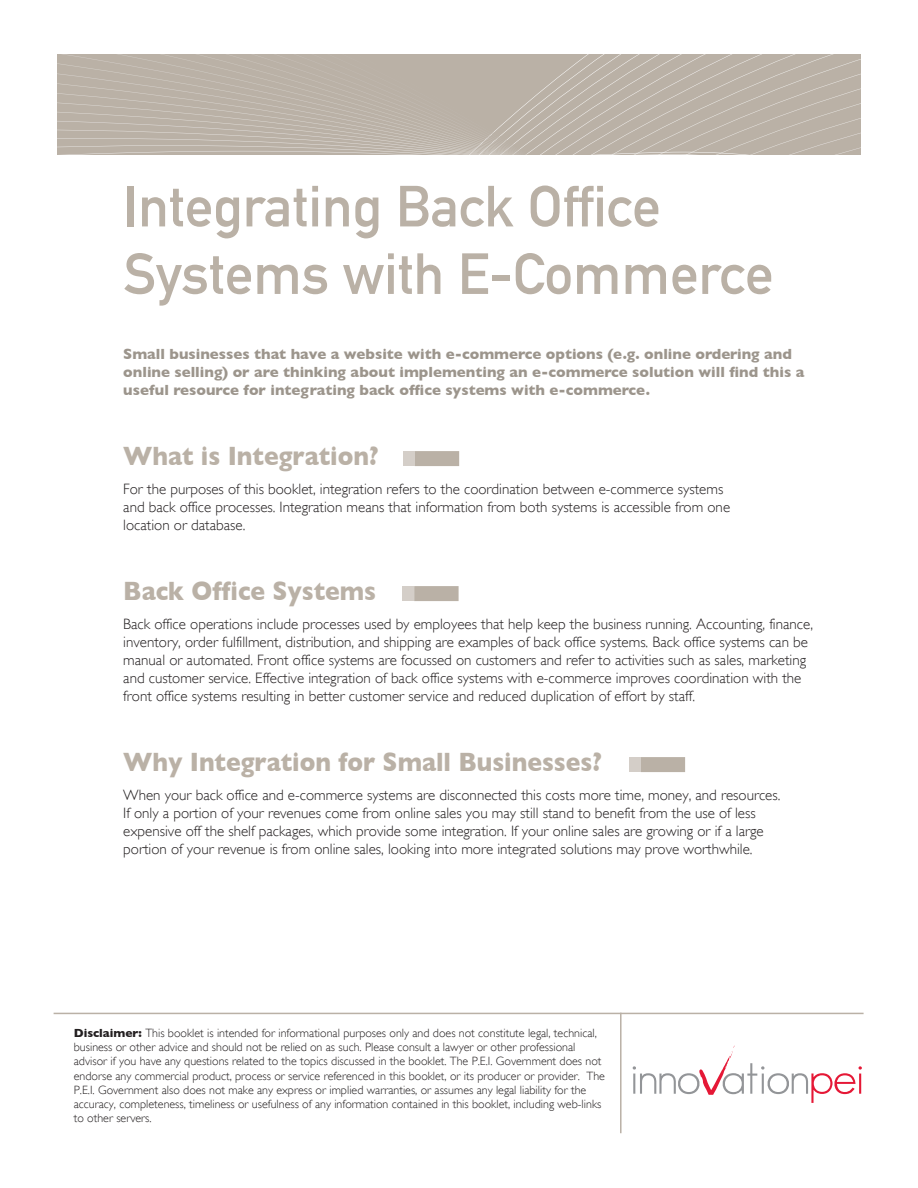
<style>
.page{position:relative;width:918px;height:1188px;background:#fff}
.page>*{position:absolute;margin:0;border:0;box-sizing:border-box;transform-origin:0 0}
.t1{font:57px/67.5px "DIN Mittelschrift Std";color:#bab1a6}
.t2{font:700 27px "Gill Sans";color:#bab1a6;scale:.91 1}
.t3{font:300 15px/18px "Gill Sans";color:#231f20}
.t4{font:700 15px/18px "Gill Sans";color:#9c958c}
.Page_notes{font:300 12px/14.2px "Gill Sans";color:#231f20}
.s1{font-weight:700}
</style>
<div class="page">
<div style="left:415px;top:451px;width:44px;height:15px;background:#bab1a6"></div>
<div style="left:403px;top:451px;width:12px;height:15px;background:#d4cec8"></div>
<div style="left:414px;top:586px;width:45px;height:15px;background:#bab1a6"></div>
<div style="left:402px;top:586px;width:12px;height:15px;background:#d4cec8"></div>
<div style="left:641px;top:757px;width:44px;height:15px;background:#bab1a6"></div>
<div style="left:629px;top:757px;width:12px;height:15px;background:#d4cec8"></div>
<hr style="left:57px;top:54px;width:804px;height:4px;background:#bab1a6">
<div style="left:57px;top:58px;width:804px;height:18px;background:#bab1a6"></div>
<svg style="left:57px;top:76px;width:804px;height:16px;background:#bbb2a8"></svg>
<svg style="left:57px;top:92px;width:804px;height:10px;background:#bbb3a8"></svg>
<svg style="left:57px;top:102px;width:804px;height:53px;background:#bdb4aa"></svg>
<hr style="left:54px;top:1013px;width:810px;height:1px;background:#bab1a6">
<hr style="left:620px;top:1013px;width:2px;height:120px;background:#bab1a6">
<svg style="left:632px;top:1045px;width:230px;height:58px"></svg>
<p class="t1" style="left:124px;top:173px;width:651px">Integrating Back Office<br>Systems with E-Commerce</p>
<p class="t4" style="left:123px;top:344px;width:683px">Small businesses that have a website with e-commerce options (e.g. online ordering and online selling) or are thinking about implementing an e-commerce solution will find this a useful resource for integrating back office systems with e-commerce.</p>
<p class="t2" style="left:123px;top:440px;width:282px">What is Integration?</p>
<p class="t3" style="left:123px;top:479px;width:608px">For the purposes of this booklet, integration refers to the coordination between e-commerce systems and back office processes. Integration means that information from both systems is accessible from one location or database.</p>
<p class="t2" style="left:123px;top:575px;width:279px">Back Office Systems</p>
<p class="t3" style="left:123px;top:614px;width:691px">Back office operations include processes used by employees that help keep the business running. Accounting, finance, inventory, order fulfillment, distribution, and shipping are examples of back office systems. Back office systems can be manual or automated. Front office systems are focussed on customers and refer to activities such as sales, marketing and customer service. Effective integration of back office systems with e-commerce improves coordination with the front office systems resulting in better customer service and reduced duplication of effort by staff.</p>
<p class="t2" style="left:123px;top:746px;width:527px">Why Integration for Small Businesses?</p>
<p class="t3" style="left:123px;top:785px;width:659px">When your back office and e-commerce systems are disconnected this costs more time, money, and resources.<br>If only a portion of your revenues come from online sales you may still stand to benefit from the use of less expensive off the shelf packages, which provide some integration. If your online sales are growing or if a large portion of your revenue is from online sales, looking into more integrated solutions may prove worthwhile.</p>
<p class="Page_notes" style="left:74px;top:1025px;width:533px"><span class="s1">Disclaimer:</span> This booklet is intended for informational purposes only and does not constitute legal, technical, business or other advice and should not be relied on as such. Please consult a lawyer or other professional advisor if you have any questions related to the topics discussed in the booklet. The P.E.I. Government does not endorse any commercial product, process or service referenced in this booklet, or its producer or provider. The P.E.I. Government also does not make any express or implied warranties, or assumes any legal liability for the accuracy, completeness, timeliness or usefulness of any information contained in this booklet, including web-links to other servers.</p>
</div>
